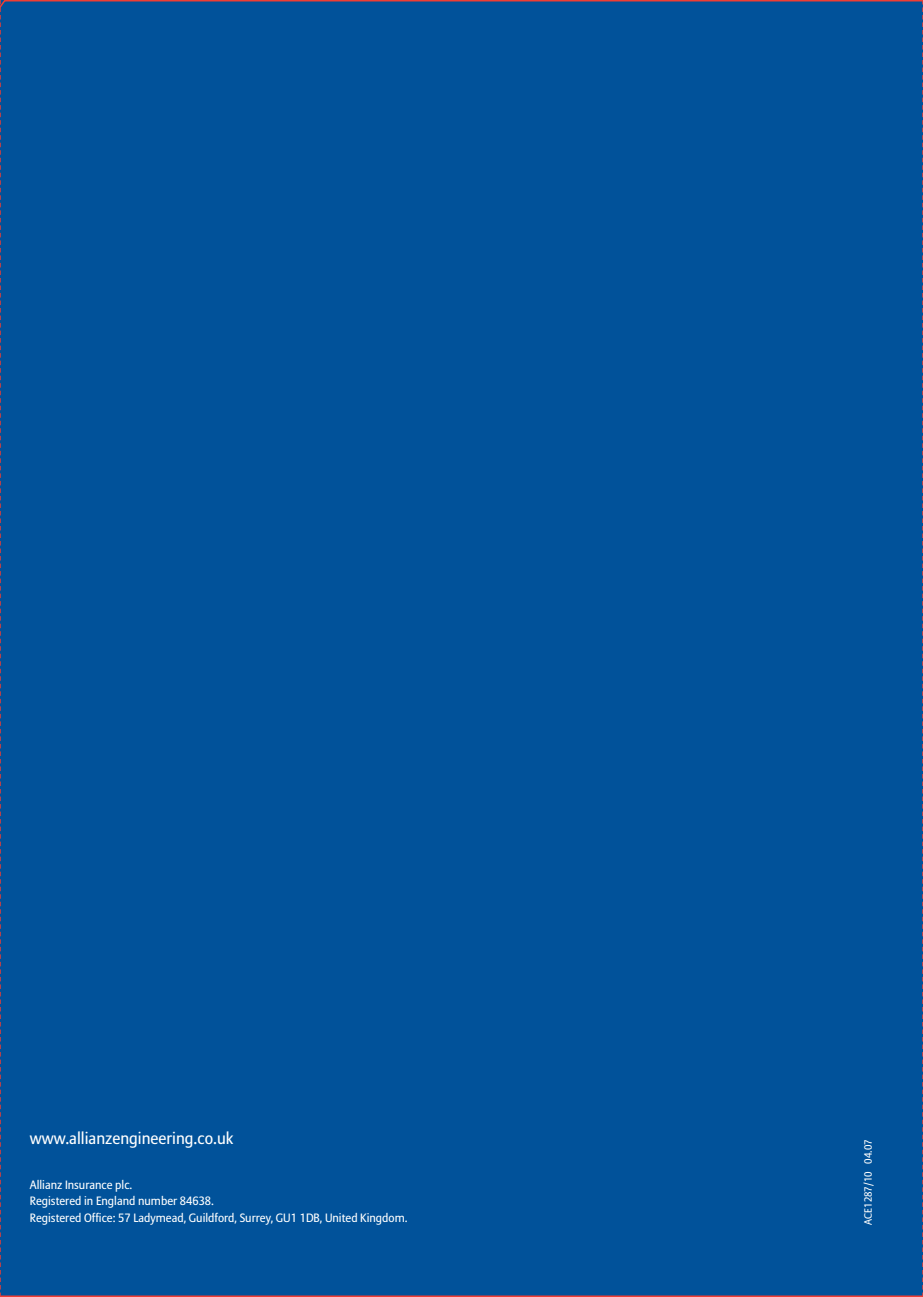
<style>
.page{position:relative;width:923px;height:1297px;background:#fff}
.page>*{position:absolute;margin:0;border:0;box-sizing:border-box;transform-origin:0 0}
.t1{font:16.5px "Allianz Sans";color:#fff}
.t2{font:12px/16.5px "Allianz Sans";color:#fff}
.t3{font:10.5px "Allianz Sans";color:#fff}
</style>
<div class="page">
<div style="left:0;top:0;width:922px;height:1297px;background:#01529a"></div>
<svg style="left:922px;top:0;width:1px;height:1297px"></svg>
<h1 class="t1" style="left:30px;top:1131px;width:205px">www.allianzengineering.co.uk</h1>
<p class="t2" style="left:30px;top:1177px;width:379px">Allianz Insurance plc.<br>Registered in England number 84638.<br>Registered Office: 57 Ladymead, Guildford, Surrey, GU1 1DB, United Kingdom.</p>
<p class="t3" style="left:863px;top:1225px;width:87px;rotate:-90deg">ACE1287/10 04.07</p>
</div>
